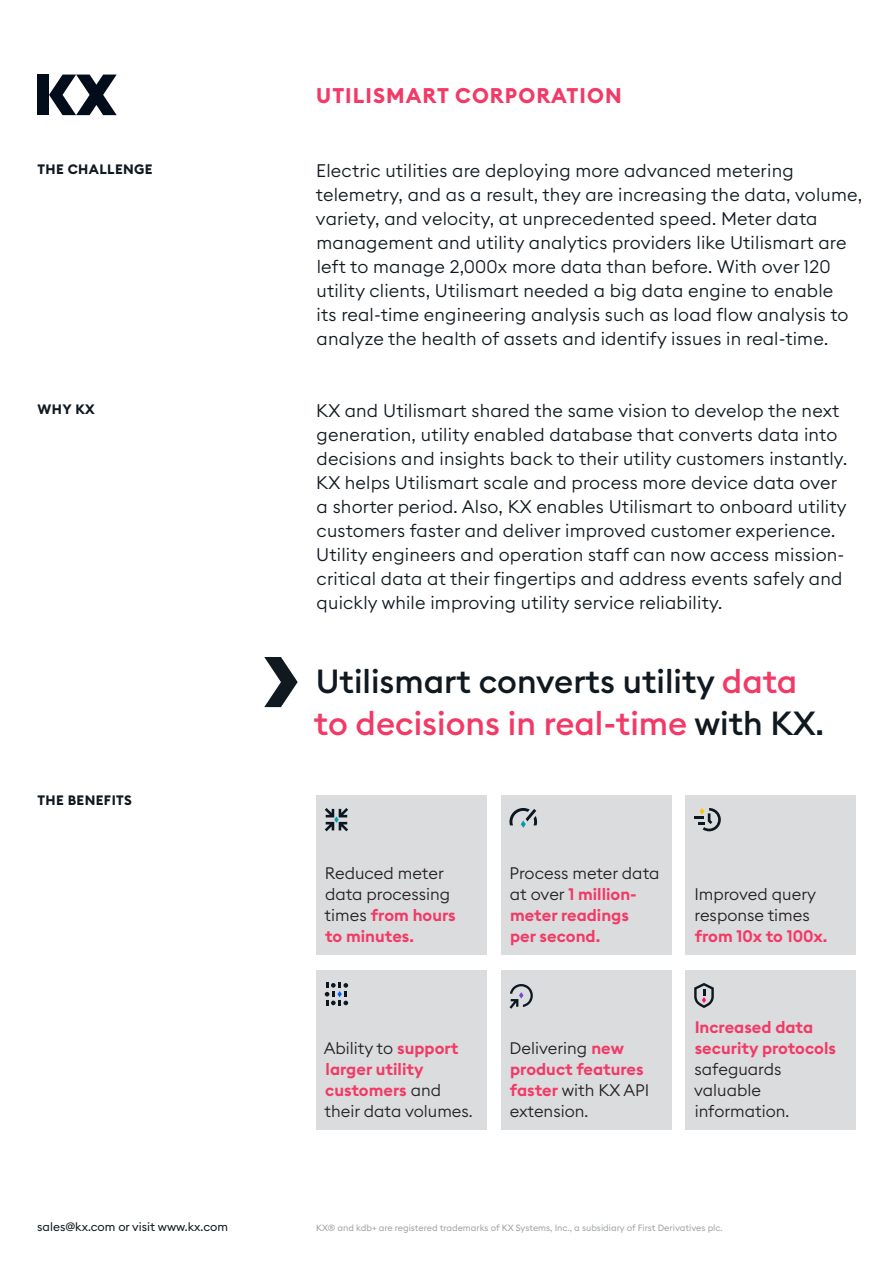
<style>
.page{position:relative;width:893px;height:1263px;background:#fff}
.page>*{position:absolute;margin:0;border:0;box-sizing:border-box;transform-origin:0 0}
.benefit_larger{font:500 33px/42px "Euclid Square";color:#101820}
.page_title_caps{font:700 21px "Euclid Square";letter-spacing:.05em;color:#f23a66}
.body_12pt{font:300 18px/24px "Euclid Square";letter-spacing:.01em;color:#101820}
.benefit_bullets{font:300 16.5px/21px "Euclid Square";color:#231f20}
.benefit_bullets-2{font:600 16.5px/21px "Euclid Square";color:#f23a66}
.margin_title_caps{font:700 13.5px "Euclid Square";letter-spacing:.03em;color:#101820}
.t1{font:12px "Euclid Square";color:#101820}
.t2{font:9px "Euclid Square";color:#9fa3a6}
.s1{color:#f23a66}
.s2{font-weight:600;color:#f23a66}
.s3{font-weight:300;color:#231f20}
</style>
<div class="page">
<div style="left:37px;top:75px;width:12px;height:40px;background:#030c1a"></div>
<svg style="left:49px;top:75px;width:68px;height:40px"></svg>
<div style="left:686px;top:795px;width:170px;height:160px;background:#dbdcde"></div>
<svg style="left:694px;top:808px;width:27px;height:23px"></svg>
<div style="left:501px;top:795px;width:170px;height:160px;background:#dbdcde"></div>
<svg style="left:509px;top:808px;width:28px;height:20px"></svg>
<svg style="left:264px;top:657px;width:34px;height:50px"></svg>
<div style="left:316px;top:795px;width:170px;height:160px;background:#dbdcde"></div>
<svg style="left:325px;top:808px;width:23px;height:23px"></svg>
<div style="left:316px;top:970px;width:170px;height:159px;background:#dbdcde"></div>
<svg style="left:325px;top:983px;width:23px;height:22px"></svg>
<div style="left:501px;top:970px;width:170px;height:159px;background:#dbdcde"></div>
<svg style="left:509px;top:984px;width:24px;height:25px"></svg>
<div style="left:686px;top:970px;width:170px;height:159px;background:#dbdcde"></div>
<svg style="left:694px;top:983px;width:20px;height:25px"></svg>
<p class="margin_title_caps" style="left:37px;top:160px;width:117px">THE CHALLENGE</p>
<p class="margin_title_caps" style="left:38px;top:400px;width:59px">WHY KX</p>
<p class="margin_title_caps" style="left:37px;top:792px;width:96px">THE BENEFITS</p>
<p class="page_title_caps" style="left:316px;top:82px;width:307px">UTILISMART CORPORATION</p>
<p class="body_12pt" style="left:316px;top:158px;width:548px">Electric utilities are deploying more advanced metering telemetry, and as a result, they are increasing the data, volume, variety, and velocity, at unprecedented speed. Meter data management and utility analytics providers like Utilismart are left to manage 2,000x more data than before. With over 120 utility clients, Utilismart needed a big data engine to enable<br>its real-time engineering analysis such as load flow analysis to analyze the health of assets and identify issues in real-time.</p>
<p class="body_12pt" style="left:316px;top:398px;width:532px">KX and Utilismart shared the same vision to develop the next generation, utility enabled database that converts data into decisions and insights back to their utility customers instantly.<br>KX helps Utilismart scale and process more device data over a shorter period. Also, KX enables Utilismart to onboard utility customers faster and deliver improved customer experience.</p>
<p class="body_12pt" style="left:316px;top:542px;width:530px;text-align:justify">Utility engineers and operation staff can now access mission&shy;critical data at their fingertips and address events safely and quickly while improving utility service reliability.</p>
<p class="benefit_larger" style="left:314px;top:660px;width:512px">Utilismart converts utility <span class="s1">data to decisions in real-time</span> with KX.</p>
<p class="benefit_bullets" style="left:325px;top:862px;width:133px">Reduced meter data processing times <span class="s2">from hours to minutes.</span></p>
<p class="benefit_bullets-2" style="left:510px;top:863px;width:151px"><span class="s3">Process meter data at over</span> 1 million&shy;meter readings<br>per second.</p>
<p class="benefit_bullets" style="left:324px;top:1037px;width:150px">Ability to <span class="s2">support larger utility customers</span> and their data volumes.</p>
<p class="benefit_bullets" style="left:510px;top:1037px;width:141px">Delivering <span class="s2">new product features faster</span> with KX API extension.</p>
<p class="benefit_bullets" style="left:694px;top:883px;width:135px">Improved query response times <span class="s2">from 10x to 100x.</span></p>
<p class="benefit_bullets-2" style="left:694px;top:1017px;width:143px">Increased data security protocols <span class="s3">safeguards valuable information.</span></p>
<p class="t1" style="left:37px;top:1219px;width:192px">sales@kx.com or visit www.kx.com</p>
<p class="t2" style="left:316px;top:1222px;width:408px">KX® and kdb+ are registered trademarks of KX Systems, Inc., a subsidiary of First Derivatives plc.</p>
</div>
